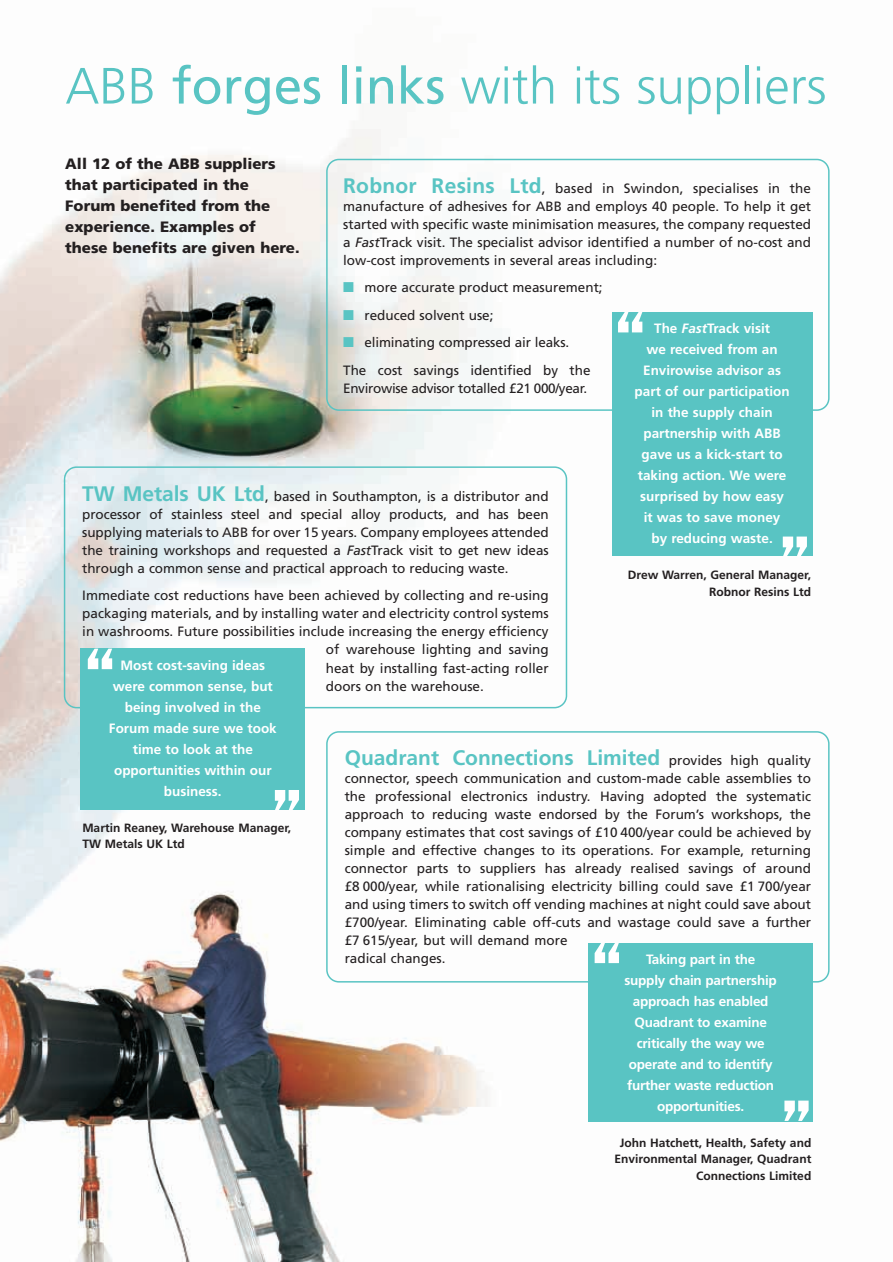
<style>
.page{position:relative;width:893px;height:1262px;background:#fff}
.page>*{position:absolute;margin:0;border:0;box-sizing:border-box;transform-origin:0 0}
.t1{font:300 51px "Frutiger";color:#59c4c3}
.t2{font:700 21px "Frutiger";color:#59c4c3}
.t3{font:900 15px/21px "Frutiger";color:#231f20}
.t4{font:13.5px/18px "Frutiger";color:#231f20;text-align:justify}
.t5{font:700 13.5px/21px "Frutiger";color:#fff;text-align:center}
.t6{font:13.5px "Frutiger";letter-spacing:-.02em;color:#231f20}
.t7{font:700 12px/16.5px "Frutiger";color:#231f20;text-align:right}
.s1{font-weight:400}
.s2{font-weight:700;font-size:21px;color:#59c4c3}
.s3{font-style:italic}
.s4{color:#59c4c3}
.s5{font-weight:400;font-size:13.5px;color:#231f20}
</style>
<div class="page">
<img style="left:0;top:129px;width:830px;height:1133px">
<svg style="left:326px;top:731px;width:503px;height:251px"></svg>
<svg style="left:326px;top:159px;width:503px;height:252px"></svg>
<svg style="left:64px;top:466px;width:503px;height:242px"></svg>
<div style="left:588px;top:942px;width:224px;height:179px;background:#59c4c3"></div>
<svg style="left:594px;top:942px;width:25px;height:21px"></svg>
<svg style="left:784px;top:1100px;width:24px;height:20px"></svg>
<div style="left:611px;top:312px;width:201px;height:243px;background:#59c4c3"></div>
<svg style="left:618px;top:312px;width:24px;height:20px"></svg>
<svg style="left:782px;top:536px;width:25px;height:21px"></svg>
<div style="left:81px;top:648px;width:224px;height:162px;background:#59c4c3"></div>
<svg style="left:88px;top:648px;width:24px;height:21px"></svg>
<svg style="left:275px;top:790px;width:24px;height:20px"></svg>
<h1 class="t1" style="left:65px;top:65px;width:762px">ABB <span class="s1">forges links</span> with its suppliers</h1>
<p class="t3" style="left:65px;top:155px;width:236px">All 12 of the ABB suppliers that participated in the<br>Forum benefited from the experience. Examples of these benefits are given here.</p>
<p class="t4" style="left:343px;top:180px;width:469px"><span class="s2">Robnor Resins Ltd</span>, based in Swindon, specialises in the manufacture of adhesives for ABB and employs 40 people. To help it get started with specific waste minimisation measures, the company requested a <span class="s3">Fast</span>Track visit. The specialist advisor identified a number of no-cost and low-cost improvements in several areas including:</p>
<p class="t4" style="left:343px;top:279px;width:261px"><span class="s4">■</span> more accurate product measurement;</p>
<p class="t4" style="left:343px;top:307px;width:152px"><span class="s4">■</span> reduced solvent use;</p>
<p class="t4" style="left:343px;top:330px;width:249px;line-height:27.8px"><span class="s4">■</span> eliminating compressed air leaks.<br>The cost savings identified by the</p>
<p class="t6" style="left:343px;top:383px;width:245px">Envirowise advisor totalled £21 000/year.</p>
<p class="t5" style="left:634px;top:319px;width:156px">The <span class="s3">Fast</span>Track visit<br>we received from an<br>Envirowise advisor as part of our participation in the supply chain partnership with ABB gave us a kick-start to taking action. We were surprised by how easy it was to save money by reducing waste.</p>
<p class="t7" style="left:628px;top:567px;width:185px">Drew Warren, General Manager,<br>Robnor Resins Ltd</p>
<p class="t4" style="left:82px;top:489px;width:468px"><span class="s2">TW Metals UK Ltd</span>, based in Southampton, is a distributor and processor of stainless steel and special alloy products, and has been supplying materials to ABB for over 15 years. Company employees attended the training workshops and requested a <span class="s3">Fast</span>Track visit to get new ideas through a common sense and practical approach to reducing waste.</p>
<p class="t4" style="left:82px;top:588px;width:468px">Immediate cost reductions have been achieved by collecting and re-using</p>
<p class="t4" style="left:82px;top:606px;width:468px">packaging materials, and by installing water and electricity control systems</p>
<p class="t4" style="left:82px;top:624px;width:468px">in washrooms. Future possibilities include increasing the energy efficiency</p>
<p class="t4" style="left:326px;top:642px;width:224px">of warehouse lighting and saving</p>
<p class="t4" style="left:326px;top:660px;width:224px">heat by installing fast-acting roller</p>
<p class="t4" style="left:326px;top:678px;width:159px">doors on the warehouse.</p>
<p class="t5" style="left:109px;top:655px;width:169px">Most cost-saving ideas were common sense, but being involved in the<br>Forum made sure we took time to look at the opportunities within our business.</p>
<p class="t7" style="left:82px;top:820px;width:210px;text-align:left">Martin Reaney, Warehouse Manager,<br>TW Metals UK Ltd</p>
<h2 class="t2" style="left:344px;top:749px;width:468px">Quadrant Connections Limited <span class="s5">provides high quality</span></h2>
<p class="t4" style="left:344px;top:770px;width:468px;text-align:left">connector, speech communication and custom-made cable assemblies to the professional electronics industry. Having adopted the systematic approach to reducing waste endorsed by the Forum’s workshops, the company estimates that cost savings of £10 400/year could be achieved by simple and effective changes to its operations. For example, returning connector parts to suppliers has already realised savings of around £8 000/year, while rationalising electricity billing could save £1 700/year and using timers to switch off vending machines at night could save about £700/year. Eliminating cable off-cuts and wastage could save a further £7 615/year, but will demand more<br>radical changes.</p>
<p class="t5" style="left:624px;top:949px;width:154px">Taking part in the supply chain partnership approach has enabled<br>Quadrant to examine critically the way we operate and to identify further waste reduction opportunities.</p>
<p class="t7" style="left:614px;top:1135px;width:198px">John Hatchett, Health, Safety and<br>Environmental Manager, Quadrant<br>Connections Limited</p>
</div>
